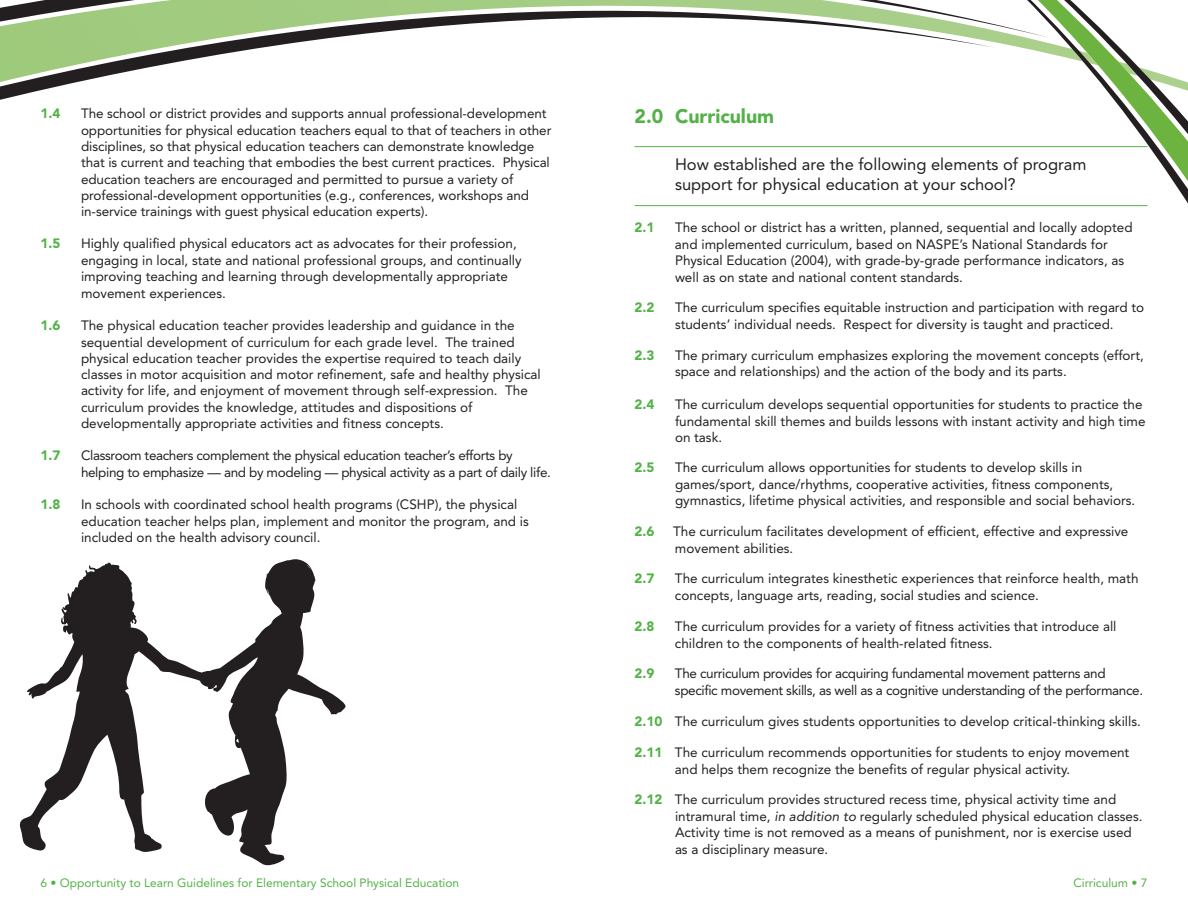
<style>
.page{position:relative;width:1188px;height:918px;background:#fff}
.page>*{position:absolute;margin:0;border:0;box-sizing:border-box;transform-origin:0 0}
.t1{font:900 19.5px "Avenir";color:#53b247}
.t2{font:16.5px/19.8px "Avenir";color:#231f20}
.t3{font:13.5px/16.4px "Avenir";color:#231f20}
.t4{font:13.5px/16.8px "Avenir";letter-spacing:-.025em;color:#231f20}
.t5{font:900 13.5px "Avenir";color:#53b247}
.t6{font:12px "Avenir";color:#53b247}
.s1{font-weight:900;color:#53b247}
.s2{font-style:italic}
</style>
<div class="page">
<svg style="left:12px;top:0;width:1176px;height:207px"></svg>
<hr style="left:634px;top:146px;width:514px;height:1px;background:#53b247">
<hr style="left:634px;top:205px;width:514px;height:1px;background:#53b247">
<svg style="left:218px;top:559px;width:128px;height:306px"></svg>
<svg style="left:20px;top:562px;width:198px;height:290px"></svg>
<p class="t5" style="left:40px;top:108px;width:21px">1.4</p>
<p class="t3" style="left:81px;top:106px;width:472px">The school or district provides and supports annual professional-development opportunities for physical education teachers equal to that of teachers in other disciplines, so that physical education teachers can demonstrate knowledge that is current and teaching that embodies the best current practices. Physical education teachers are encouraged and permitted to pursue a variety of professional-development opportunities (e.g., conferences, workshops and in-service trainings with guest physical education experts).</p>
<p class="t5" style="left:41px;top:238px;width:21px">1.5</p>
<p class="t3" style="left:81px;top:237px;width:442px">Highly qualified physical educators act as advocates for their profession, engaging in local, state and national professional groups, and continually improving teaching and learning through developmentally appropriate movement experiences.</p>
<p class="t5" style="left:41px;top:320px;width:21px">1.6</p>
<p class="t3" style="left:81px;top:318px;width:461px">The physical education teacher provides leadership and guidance in the sequential development of curriculum for each grade level. The trained physical education teacher provides the expertise required to teach daily classes in motor acquisition and motor refinement, safe and healthy physical activity for life, and enjoyment of movement through self-expression. The curriculum provides the knowledge, attitudes and dispositions of developmentally appropriate activities and fitness concepts.</p>
<p class="t5" style="left:41px;top:450px;width:21px">1.7</p>
<p class="t4" style="left:81px;top:448px;width:471px">Classroom teachers complement the physical education teacher’s efforts by helping to emphasize — and by modeling — physical activity as a part of daily life.</p>
<p class="t5" style="left:41px;top:499px;width:21px">1.8</p>
<p class="t3" style="left:81px;top:498px;width:449px">In schools with coordinated school health programs (CSHP), the physical education teacher helps plan, implement and monitor the program, and is included on the health advisory council.</p>
<h1 class="t1" style="left:634px;top:108px;width:141px">2.0 Curriculum</h1>
<p class="t2" style="left:675px;top:156px;width:413px">How established are the following elements of program support for physical education at your school?</p>
<p class="t5" style="left:634px;top:222px;width:21px">2.1</p>
<p class="t3" style="left:675px;top:221px;width:459px">The school or district has a written, planned, sequential and locally adopted and implemented curriculum, based on NASPE’s National Standards for Physical Education (2004), with grade-by-grade performance indicators, as well as on state and national content standards.</p>
<p class="t5" style="left:635px;top:302px;width:21px">2.2</p>
<p class="t3" style="left:675px;top:300px;width:471px;line-height:16.8px">The curriculum specifies equitable instruction and participation with regard to students’ individual needs. Respect for diversity is taught and practiced.</p>
<p class="t5" style="left:635px;top:349px;width:21px">2.3</p>
<p class="t3" style="left:675px;top:348px;width:470px;line-height:16.8px">The primary curriculum emphasizes exploring the movement concepts (effort, space and relationships) and the action of the body and its parts.</p>
<p class="t5" style="left:635px;top:399px;width:21px">2.4</p>
<p class="t3" style="left:675px;top:397px;width:472px">The curriculum develops sequential opportunities for students to practice the fundamental skill themes and builds lessons with instant activity and high time on task.</p>
<p class="t5" style="left:635px;top:462px;width:21px">2.5</p>
<p class="t3" style="left:675px;top:461px;width:462px">The curriculum allows opportunities for students to develop skills in games/sport, dance/rhythms, cooperative activities, fitness components, gymnastics, lifetime physical activities, and responsible and social behaviors.</p>
<p class="t5" style="left:635px;top:526px;width:21px">2.6</p>
<p class="t3" style="left:673px;top:524px;width:457px;line-height:16.8px">The curriculum facilitates development of efficient, effective and expressive movement abilities.</p>
<p class="t5" style="left:634px;top:573px;width:21px">2.7</p>
<p class="t3" style="left:675px;top:572px;width:465px;line-height:16.8px">The curriculum integrates kinesthetic experiences that reinforce health, math concepts, language arts, reading, social studies and science.</p>
<p class="t5" style="left:634px;top:621px;width:21px">2.8</p>
<p class="t3" style="left:675px;top:619px;width:443px;line-height:16.8px">The curriculum provides for a variety of fitness activities that introduce all children to the components of health-related fitness.</p>
<p class="t5" style="left:634px;top:668px;width:21px">2.9</p>
<p class="t4" style="left:675px;top:666px;width:470px">The curriculum provides for acquiring fundamental movement patterns and specific movement skills, as well as a cognitive understanding of the performance.</p>
<p class="t3" style="left:634px;top:714px;width:508px"><span class="s1">2.10</span> The curriculum gives students opportunities to develop critical-thinking skills.</p>
<p class="t3" style="left:675px;top:745px;width:456px;line-height:16.8px;text-indent:-40px"><span class="s1">2.11</span> The curriculum recommends opportunities for students to enjoy movement and helps them recognize the benefits of regular physical activity.</p>
<p class="t3" style="left:675px;top:793px;width:469px;text-indent:-41px"><span class="s1">2.12</span> The curriculum provides structured recess time, physical activity time and intramural time, <span class="s2">in addition to</span> regularly scheduled physical education classes.<br>Activity time is not removed as a means of punishment, nor is exercise used as a disciplinary measure.</p>
<p class="t6" style="left:40px;top:878px;width:420px">6 • Opportunity to Learn Guidelines for Elementary School Physical Education</p>
<p class="t6" style="left:1073px;top:878px;width:76px">Cirriculum • 7</p>
</div>
